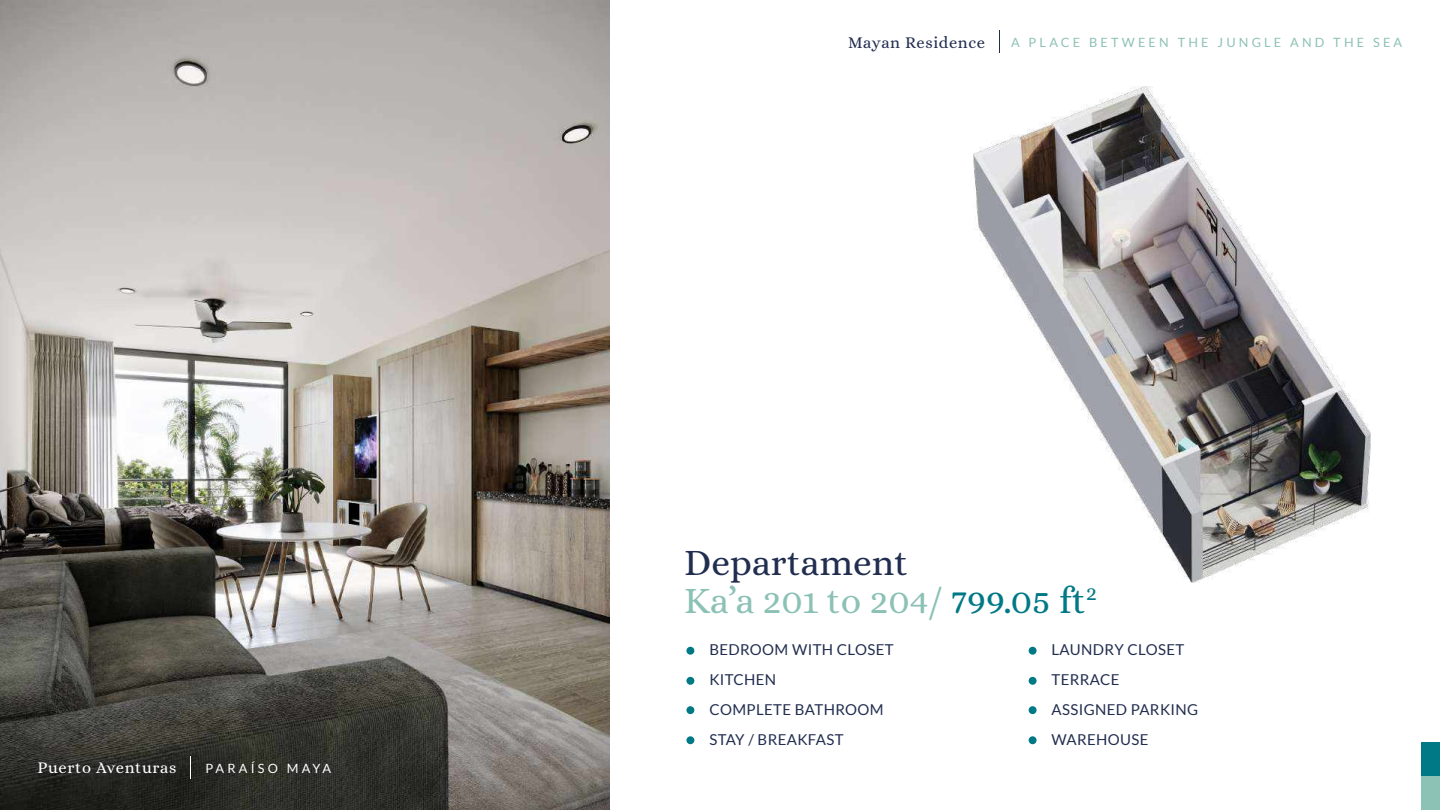
<style>
.page{position:relative;width:1440px;height:810px;background:#fff}
.page>*{position:absolute;margin:0;border:0;box-sizing:border-box;transform-origin:0 0}
.t1{font:37.5px/37.5px "Alice";color:#8cc1b5}
.t2{font:16.5px "Alice";letter-spacing:.04em;color:#fff}
.t3{font:16.5px "Alice";letter-spacing:.035em;color:#222e50}
.t4{font:15px/30px "Lato";letter-spacing:.025em;color:#222e50}
.t5{font:12.75px "Lato";letter-spacing:.25em;color:#8cc1b5}
.t6{font:12.75px "Lato";letter-spacing:.25em;color:#fff}
.s1{color:#222e50}
.s2{color:#007986}
</style>
<div class="page">
<div style="left:686px;top:647px;width:8px;height:8px;background:#007986;border-radius:50%"></div>
<div style="left:686px;top:677px;width:8px;height:8px;background:#007986;border-radius:50%"></div>
<div style="left:686px;top:706px;width:8px;height:8px;background:#007986;border-radius:50%"></div>
<div style="left:686px;top:736px;width:8px;height:8px;background:#007986;border-radius:50%"></div>
<div style="left:1029px;top:647px;width:8px;height:8px;background:#007986;border-radius:50%"></div>
<div style="left:1029px;top:677px;width:8px;height:8px;background:#007986;border-radius:50%"></div>
<div style="left:1029px;top:706px;width:8px;height:8px;background:#007986;border-radius:50%"></div>
<div style="left:1029px;top:736px;width:8px;height:8px;background:#007986;border-radius:50%"></div>
<img style="left:973px;top:87px;width:398px;height:495px">
<svg style="left:999px;top:31px;width:1px;height:22px"></svg>
<div style="left:1421px;top:742px;width:19px;height:34px;background:#007986"></div>
<div style="left:1421px;top:776px;width:19px;height:34px;background:#8cc1b5"></div>
<img style="left:0;top:0;width:609px;height:810px">
<svg style="left:190px;top:757px;width:1px;height:22px"></svg>
<p class="t6" style="left:205px;top:760px;width:127px">PARAÍSO MAYA</p>
<p class="t2" style="left:38px;top:758px;width:140px">Puerto Aventuras</p>
<p class="t6" style="left:205px;top:760px;width:150px">MAYAN PARADISE</p>
<p class="t3" style="left:848px;top:33px;width:138px">Mayan Residence</p>
<p class="t5" style="left:1011px;top:34px;width:393px">A PLACE BETWEEN THE JUNGLE AND THE SEA</p>
<h1 class="t1" style="left:684px;top:544px;width:414px"><span class="s1">Departament<br></span>Ka’a 201 to 204/ <span class="s2">799.05 ft</span><sup>2</sup></h1>
<p class="t4" style="left:709px;top:635px;width:186px">BEDROOM WITH CLOSET<br>KITCHEN<br>COMPLETE BATHROOM<br>STAY / BREAKFAST</p>
<p class="t4" style="left:1052px;top:635px;width:148px">LAUNDRY CLOSET<br>TERRACE<br>ASSIGNED PARKING<br>WAREHOUSE</p>
</div>
